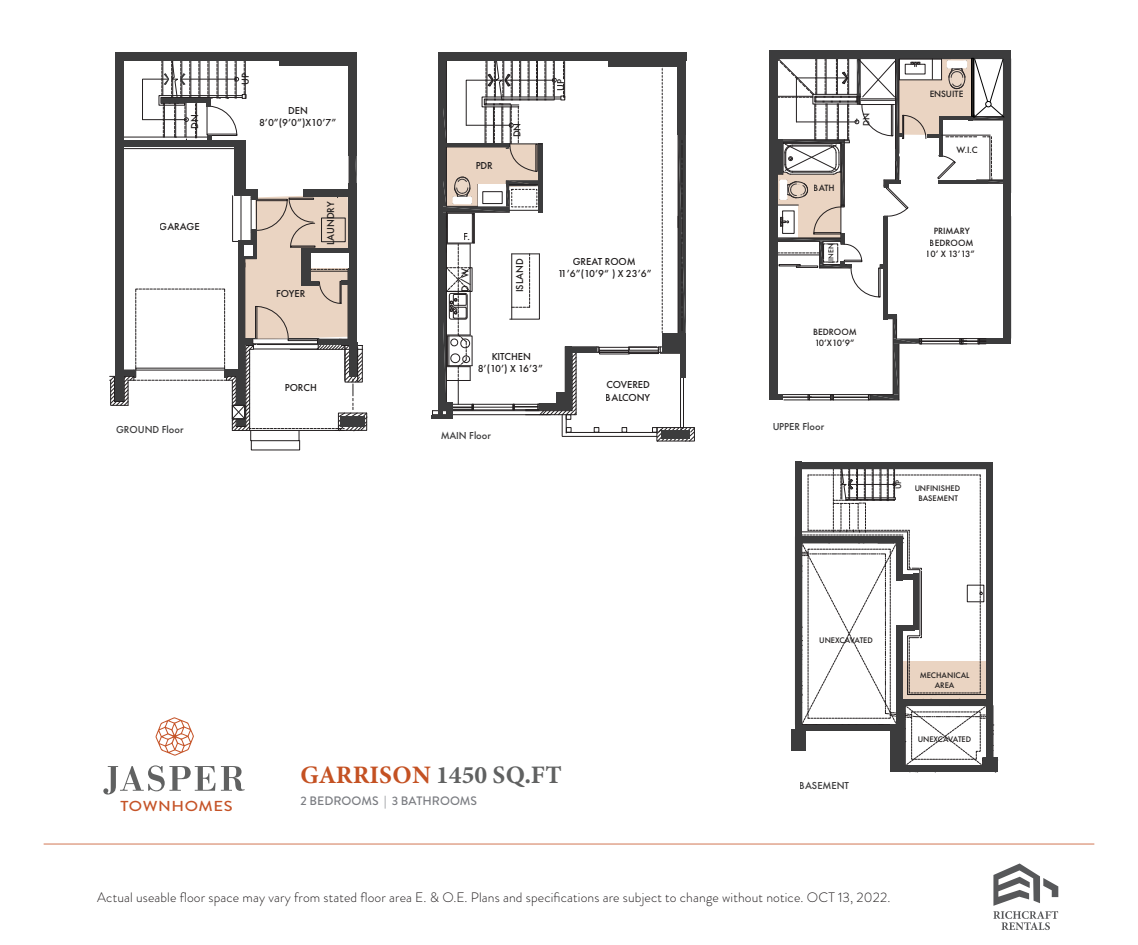
<style>
.page{position:relative;width:1138px;height:945px;background:#fff}
.page>*{position:absolute;margin:0;border:0;box-sizing:border-box;transform-origin:0 0}
.t1{font:700 25.2px "Minion 3";letter-spacing:.02em;color:#606161}
.t2{font:500 14.44px "Brandon Grotesque";letter-spacing:.035em;color:#c55327;scale:1.14 1}
.t3{font:300 13.65px "Brandon Grotesque";letter-spacing:.01em;color:#231f20}
.t4{font:500 12.25px "Brandon Grotesque";color:#7a7c81}
.t5{font:500 10.5px/12.6px "Futura PT";color:#221f1f;text-align:center}
.t6{font:500 10.5px "Futura PT";color:#3c3c3d}
.t7{font:500 9.45px/11.4px "Futura PT";color:#221f1f}
.t8{font:500 8.4px/10.1px "Futura PT";color:#221f1f;text-align:center}
.t9{font:500 7.61px "Futura PT";color:#221f1f}
.s1{color:#c45122}
</style>
<div class="page">
<div style="left:770px;top:50px;width:241px;height:9px;background:#3c3c3d"></div>
<svg style="left:801px;top:468px;width:196px;height:305px"></svg>
<div style="left:795px;top:462px;width:6px;height:268px;background:#3c3c3d"></div>
<div style="left:795px;top:462px;width:198px;height:6px;background:#3c3c3d"></div>
<div style="left:986px;top:462px;width:7px;height:310px;background:#3c3c3d"></div>
<div style="left:799px;top:536px;width:104px;height:6px;background:#3c3c3d"></div>
<div style="left:901px;top:699px;width:91px;height:7px;background:#3c3c3d"></div>
<div style="left:892px;top:765px;width:105px;height:7px;background:#3c3c3d"></div>
<div style="left:982px;top:758px;width:15px;height:9px;background:#3c3c3d"></div>
<div style="left:896px;top:703px;width:9px;height:64px;background:#3c3c3d"></div>
<div style="left:890px;top:724px;width:9px;height:48px;background:#3c3c3d"></div>
<div style="left:791px;top:730px;width:14px;height:21px;background:#3c3c3d"></div>
<div style="left:902px;top:625px;width:12px;height:6px;background:#3c3c3d"></div>
<div style="left:902px;top:574px;width:12px;height:6px;background:#3c3c3d"></div>
<div style="left:913px;top:574px;width:6px;height:56px;background:#3c3c3d"></div>
<div style="left:795px;top:725px;width:100px;height:6px;background:#3c3c3d"></div>
<div style="left:896px;top:536px;width:7px;height:44px;background:#3c3c3d"></div>
<div style="left:896px;top:625px;width:6px;height:82px;background:#3c3c3d"></div>
<div style="left:251px;top:431px;width:48px;height:10px;border:1px solid #231f20"></div>
<div style="left:115px;top:52px;width:242px;height:8px;background:#3c3c3d"></div>
<div style="left:438px;top:52px;width:248px;height:9px;background:#3c3c3d"></div>
<svg style="left:109px;top:60px;width:258px;height:371px"></svg>
<div style="left:340px;top:416px;width:25px;height:11px;background:#3c3c3d"></div>
<div style="left:245px;top:245px;width:8px;height:10px;background:#fff"></div>
<div style="left:321px;top:218px;width:24px;height:24px;border:1px solid #231f20"></div>
<div style="left:288px;top:339px;width:29px;height:2px;background:#fff;border:1px solid #231f20"></div>
<svg style="left:432px;top:56px;width:263px;height:386px"></svg>
<svg style="left:769px;top:54px;width:242px;height:347px"></svg>
<div style="left:311px;top:254px;width:37px;height:14px;background:#fff"></div>
<hr style="left:431px;top:416px;width:22px;height:3px;background:#3c3c3d">
<div style="left:446px;top:403px;width:7px;height:16px;background:#3c3c3d"></div>
<svg style="left:103px;top:765px;width:112px;height:30px"></svg>
<svg style="left:221px;top:766px;width:23px;height:25px"></svg>
<svg style="left:155px;top:717px;width:39px;height:39px"></svg>
<hr style="left:44px;top:844px;width:1050px;height:1px;background:#c65428">
<svg style="left:993px;top:863px;width:65px;height:67px"></svg>
<p class="t5" style="left:239px;top:85px;width:13px;rotate:-90deg">UP</p>
<p class="t5" style="left:288px;top:104px;width:21px">DEN</p>
<p class="t5" style="left:188px;top:129px;width:16px;rotate:-90deg">DN</p>
<p class="t5" style="left:259px;top:117px;width:79px">8’0”(9’0”)X10’7”</p>
<p class="t5" style="left:160px;top:220px;width:42px">GARAGE</p>
<p class="t6" style="left:116px;top:423px;width:69px">GROUND Floor</p>
<p class="t5" style="left:276px;top:287px;width:31px">FOYER</p>
<p class="t5" style="left:324px;top:245px;width:45px;rotate:-90deg">LAUNDRY</p>
<p class="t5" style="left:285px;top:381px;width:34px">PORCH</p>
<p class="t5" style="left:475px;top:159px;width:19px">PDR</p>
<p class="t5" style="left:510px;top:137px;width:16px;rotate:-90deg">DN</p>
<p class="t5" style="left:554px;top:91px;width:13px;rotate:-90deg">UP</p>
<p class="t5" style="left:464px;top:230px;width:8px">F.</p>
<p class="t5" style="left:458px;top:292px;width:25px;rotate:-90deg">D/W</p>
<p class="t5" style="left:513px;top:292px;width:35px;rotate:-90deg">ISLAND</p>
<p class="t5" style="left:557px;top:255px;width:96px">GREAT ROOM<br>11’6”(10’9“ ) X 23’6”</p>
<p class="t5" style="left:477px;top:350px;width:67px">KITCHEN<br>8’(10’) X 16’3”</p>
<p class="t6" style="left:440px;top:429px;width:52px">MAIN Floor</p>
<p class="t5" style="left:606px;top:378px;width:46px;text-align:left">COVERED<br>BALCONY</p>
<p class="t7" style="left:813px;top:182px;width:22px">BATH</p>
<p class="t9" style="left:826px;top:264px;width:22px;rotate:-90deg">LINEN</p>
<p class="t7" style="left:860px;top:126px;width:15px;rotate:-90deg">DN</p>
<p class="t7" style="left:813px;top:326px;width:45px">BEDROOM<br>10’X10’9”</p>
<p class="t7" style="left:929px;top:88px;width:36px">ENSUITE</p>
<p class="t7" style="left:956px;top:144px;width:23px">W.I.C</p>
<p class="t7" style="left:925px;top:225px;width:51px;text-align:center">PRIMARY<br>BEDROOM<br>10’ X 13’13”</p>
<p class="t6" style="left:772px;top:420px;width:53px">UPPER Floor</p>
<p class="t8" style="left:893px;top:489px;width:11px;rotate:-90deg">UP</p>
<p class="t8" style="left:914px;top:483px;width:47px">UNFINISHED<br>BASEMENT</p>
<h2 class="t2" style="left:120px;top:796px;width:100px">TOWNHOMES</h2>
<h1 class="t1" style="left:300px;top:757px;width:263px"><span class="s1">GARRISON</span> 1450 SQ.FT</h1>
<p class="t4" style="left:300px;top:792px;width:178px">2 BEDROOMS | 3 BATHROOMS</p>
<p class="t8" style="left:819px;top:635px;width:55px">UNEXCAVATED</p>
<p class="t6" style="left:799px;top:779px;width:51px">BASEMENT</p>
<p class="t8" style="left:919px;top:670px;width:51px">MECHANICAL<br>AREA</p>
<p class="t8" style="left:917px;top:734px;width:55px">UNEXCAVATED</p>
<p class="t3" style="left:97px;top:888px;width:794px">Actual useable floor space may vary from stated floor area E. &amp; O.E. Plans and specifications are subject to change without notice. OCT 13, 2022.</p>
</div>
